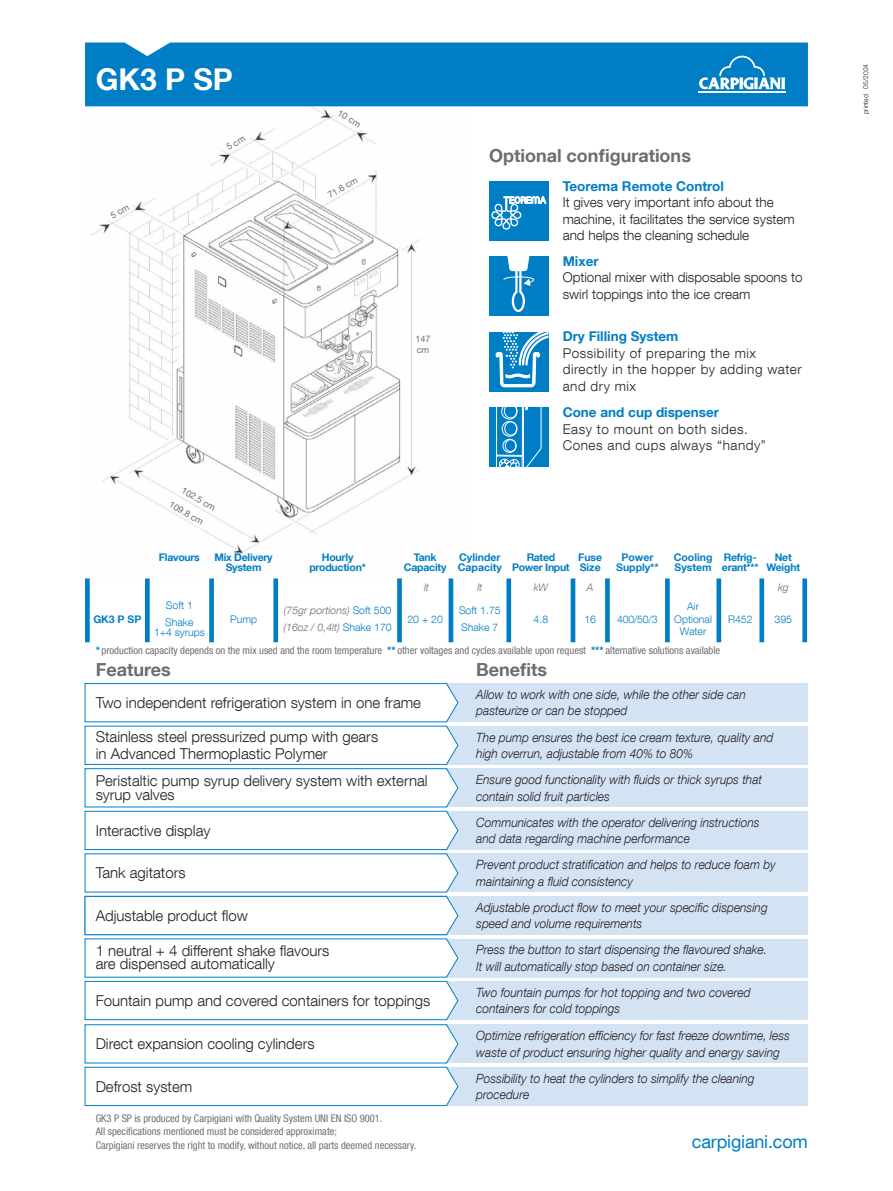
<style>
.page{position:relative;width:893px;height:1191px;background:#fff}
.page>*{position:absolute;margin:0;border:0;box-sizing:border-box;transform-origin:0 0}
.t1{font:700 30px "Helvetica Neue LT Com";color:#fff}
.t2{font:700 18px "Helvetica Neue LT Com";color:#6c6d70}
.t3{font:18px "Helvetica Neue LT Com";letter-spacing:-.01em;color:#007ec5}
.t4{font:300 15px/13.5px "Helvetica Neue LT Com";color:#231f20}
.t5{font:300 13.5px/16.5px "Helvetica Neue LT Com";color:#231f20}
.t6{font:300 13.5px/16.5px "Helvetica Neue LT Com";letter-spacing:.04em;color:#231f20}
.t7{font:700 13.5px "Helvetica Neue LT Com";color:#007ec5}
.t8{font:italic 300 12.75px/16.5px "Helvetica Neue LT Com";color:#231f20;scale:.94 1}
.t9{font:condensed 10.5px/13.5px "Helvetica Neue LT Com";color:#6c6d70}
.t10{font:700 10.5px/10.5px "Helvetica Neue LT Com";letter-spacing:-.02em;color:#007ec5;text-align:center}
.t11{font:300 10.5px/16.5px "Helvetica Neue LT Com";color:#007ec5}
.t12{font:700 10.5px/10.5px "Helvetica Neue LT Com";color:#007ec5}
.t13{font:italic 300 10.5px/16.5px "Helvetica Neue LT Com";color:#6c6d70}
.t14{font:9px/10.8px "Helvetica Neue LT Com";color:#6c6d70}
.t15{font:300 6.75px "Helvetica Neue LT Com";color:#231f20}
.s1{font-style:normal;color:#007ec5}
.s2{font-weight:700;font-stretch:normal;color:#007ec5}
</style>
<div class="page">
<img style="left:85px;top:106px;width:384px;height:452px">
<div style="left:85px;top:43px;width:723px;height:63px;background:#007ec5"></div>
<svg style="left:699px;top:56px;width:86px;height:33px"></svg>
<hr style="left:698px;top:91px;width:88px;height:2px;background:#fff">
<svg style="left:85px;top:578px;width:525px;height:64px"></svg>
<svg style="left:665px;top:578px;width:142px;height:64px"></svg>
<div style="left:446px;top:854px;width:362px;height:38px;background:#d4e3f4"></div>
<div style="left:446px;top:939px;width:362px;height:38px;background:#d4e3f4"></div>
<div style="left:446px;top:981px;width:362px;height:38px;background:#d4e3f4"></div>
<div style="left:446px;top:1024px;width:362px;height:39px;background:#d4e3f4"></div>
<div style="left:446px;top:1067px;width:362px;height:38px;background:#d4e3f4"></div>
<div style="left:446px;top:896px;width:362px;height:38px;background:#d4e3f4"></div>
<div style="left:446px;top:768px;width:362px;height:39px;background:#d4e3f4"></div>
<div style="left:446px;top:726px;width:362px;height:38px;background:#d4e3f4"></div>
<div style="left:446px;top:683px;width:362px;height:39px;background:#d4e3f4"></div>
<div style="left:446px;top:811px;width:362px;height:38px;background:#d4e3f4"></div>
<svg style="left:84px;top:683px;width:375px;height:423px"></svg>
<div style="left:489px;top:181px;width:60px;height:59px;background:#007ec5"></div>
<svg style="left:491px;top:196px;width:56px;height:34px"></svg>
<div style="left:489px;top:256px;width:60px;height:60px;background:#007ec5"></div>
<svg style="left:503px;top:256px;width:31px;height:57px"></svg>
<div style="left:489px;top:332px;width:60px;height:59px;background:#007ec5"></div>
<div style="left:489px;top:407px;width:60px;height:60px;background:#007ec5"></div>
<svg style="left:495px;top:332px;width:54px;height:135px"></svg>
<svg style="left:226px;top:136px;width:20px;height:14px"></svg>
<svg style="left:110px;top:205px;width:20px;height:14px"></svg>
<h1 class="t1" style="left:96px;top:60px;width:139px">GK3 P SP</h1>
<p class="t14" style="left:184px;top:480px;width:43px;line-height:18px;text-align:center;rotate:30deg">102.5 cm<br>109.8 cm</p>
<p class="t14" style="left:341px;top:107px;width:27px;rotate:31deg">10 cm</p>
<p class="t14" style="left:326px;top:191px;width:34px;rotate:-30deg">71.6 cm</p>
<p class="t14" style="left:415px;top:333px;width:17px">147 cm</p>
<h2 class="t2" style="left:489px;top:144px;width:203px">Optional configurations</h2>
<p class="t7" style="left:563px;top:177px;width:163px">Teorema Remote Control</p>
<p class="t5" style="left:563px;top:194px;width:234px">It gives very important info about the machine, it facilitates the service system and helps the cleaning schedule</p>
<p class="t7" style="left:563px;top:252px;width:37px">Mixer</p>
<p class="t5" style="left:563px;top:269px;width:241px">Optional mixer with disposable spoons to swirl toppings into the ice cream</p>
<p class="t7" style="left:563px;top:328px;width:117px">Dry Filling System</p>
<p class="t6" style="left:563px;top:344px;width:241px">Possibility of preparing the mix directly in the hopper by adding water and dry mix</p>
<p class="t7" style="left:563px;top:404px;width:158px">Cone and cup dispenser</p>
<p class="t6" style="left:563px;top:420px;width:205px">Easy to mount on both sides.<br>Cones and cups always “handy”</p>
<p class="t10" style="left:93px;top:613px;width:50px">GK3 P SP</p>
<p class="t10" style="left:159px;top:551px;width:42px">Flavours</p>
<p class="t10" style="left:215px;top:551px;width:60px">Mix Delivery<br>System</p>
<p class="t10" style="left:309px;top:551px;width:58px">Hourly production*</p>
<p class="t10" style="left:404px;top:551px;width:44px">Tank<br>Capacity</p>
<p class="t12" style="left:458px;top:551px;width:46px">Cylinder<br>Capacity</p>
<p class="t10" style="left:512px;top:551px;width:59px">Rated<br>Power Input</p>
<p class="t12" style="left:578px;top:551px;width:26px">Fuse<br>Size</p>
<p class="t12" style="left:616px;top:551px;width:44px;text-align:center">Power<br>Supply**</p>
<p class="t12" style="left:674px;top:551px;width:40px">Cooling<br>System</p>
<p class="t10" style="left:722px;top:551px;width:38px;text-align:left">Refrig&shy;erant***</p>
<p class="t10" style="left:766px;top:551px;width:35px">Net<br>Weight</p>
<p class="t13" style="left:424px;top:578px;width:6px">lt</p>
<p class="t13" style="left:477px;top:578px;width:6px">lt</p>
<p class="t13" style="left:534px;top:578px;width:16px">kW</p>
<p class="t13" style="left:587px;top:578px;width:8px">A</p>
<p class="t13" style="left:778px;top:578px;width:12px">kg</p>
<p class="t11" style="left:165px;top:597px;width:30px">Soft 1<br>Shake</p>
<p class="t11" style="left:154px;top:624px;width:52px">1+4 syrups</p>
<p class="t11" style="left:230px;top:610px;width:29px">Pump</p>
<p class="t13" style="left:284px;top:602px;width:110px">(75gr portions) <span class="s1">Soft 500 </span>(16oz / 0,4lt) <span class="s1">Shake 170</span></p>
<p class="t11" style="left:407px;top:610px;width:37px">20 + 20</p>
<p class="t11" style="left:459px;top:602px;width:43px">Soft 1.75<br>Shake 7</p>
<p class="t11" style="left:534px;top:610px;width:16px">4.8</p>
<p class="t11" style="left:584px;top:610px;width:13px">16</p>
<p class="t11" style="left:617px;top:610px;width:42px">400/50/3</p>
<p class="t11" style="left:674px;top:600px;width:39px;line-height:12.6px;text-align:center">Air<br>Optional<br>Water</p>
<p class="t11" style="left:728px;top:610px;width:26px">R452</p>
<p class="t11" style="left:774px;top:610px;width:19px">395</p>
<p class="t9" style="left:96px;top:643px;width:626px"><span class="s2">*</span> production capacity depends on the mix used and the room temperature <span class="s2">**</span> other voltages and cycles available upon request <span class="s2">***</span> alternative solutions available</p>
<h2 class="t2" style="left:96px;top:658px;width:77px">Features</h2>
<h2 class="t2" style="left:476px;top:658px;width:73px">Benefits</h2>
<p class="t4" style="left:96px;top:695px;width:327px">Two independent refrigeration system in one frame</p>
<p class="t4" style="left:96px;top:728px;width:284px;line-height:16.5px">Stainless steel pressurized pump with gears in Advanced Thermoplastic Polymer</p>
<p class="t4" style="left:96px;top:774px;width:333px">Peristaltic pump syrup delivery system with external syrup valves</p>
<p class="t4" style="left:96px;top:823px;width:116px">Interactive display</p>
<p class="t4" style="left:96px;top:866px;width:92px">Tank agitators</p>
<p class="t4" style="left:96px;top:908px;width:154px">Adjustable product flow</p>
<p class="t4" style="left:96px;top:908px;width:92px">Tank agitators</p>
<p class="t4" style="left:96px;top:943px;width:235px">1 neutral + 4 different shake flavours are dispensed automatically</p>
<p class="t4" style="left:96px;top:993px;width:336px">Fountain pump and covered containers for toppings</p>
<p class="t4" style="left:96px;top:1036px;width:220px">Direct expansion cooling cylinders</p>
<p class="t4" style="left:96px;top:1079px;width:98px">Defrost system</p>
<p class="t9" style="left:96px;top:1111px;width:322px">GK3 P SP is produced by Carpigiani with Quality System UNI EN ISO 9001.<br>All specifications mentioned must be considered approximate;<br>Carpigiani reserves the right to modify, without notice, all parts deemed necessary.</p>
<p class="t8" style="left:476px;top:685px;width:288px">Allow to work with one side, while the other side can pasteurize or can be stopped</p>
<p class="t8" style="left:476px;top:728px;width:317px">The pump ensures the best ice cream texture, quality and high overrun, adjustable from 40% to 80%</p>
<p class="t8" style="left:476px;top:771px;width:306px">Ensure good functionality with fluids or thick syrups that contain solid fruit particles</p>
<p class="t8" style="left:476px;top:813px;width:303px">Communicates with the operator delivering instructions and data regarding machine performance</p>
<p class="t8" style="left:476px;top:856px;width:320px">Prevent product stratification and helps to reduce foam by maintaining a fluid consistency</p>
<p class="t8" style="left:476px;top:898px;width:320px">Prevent product stratification and helps to reduce foam by maintaining a fuid cons stency</p>
<p class="t8" style="left:476px;top:899px;width:312px">Adjustable product flow to meet your specific dispensing speed and volume requirements</p>
<p class="t8" style="left:476px;top:941px;width:311px">Press the button to start dispensing the flavoured shake.<br>It will automatically stop based on container size.</p>
<p class="t8" style="left:476px;top:983px;width:293px">Two fountain pumps for hot topping and two covered containers for cold toppings</p>
<p class="t8" style="left:476px;top:1027px;width:335px">Optimize refrigeration efficiency for fast freeze downtime, less waste of product ensuring higher quality and energy saving</p>
<p class="t8" style="left:476px;top:1069px;width:298px">Possibility to heat the cylinders to simplify the cleaning procedure</p>
<h2 class="t3" style="left:692px;top:1130px;width:118px">carpigiani.com</h2>
<p class="t15" style="left:861px;top:114px;width:52px;rotate:-90deg">printed 05/2024</p>
</div>
